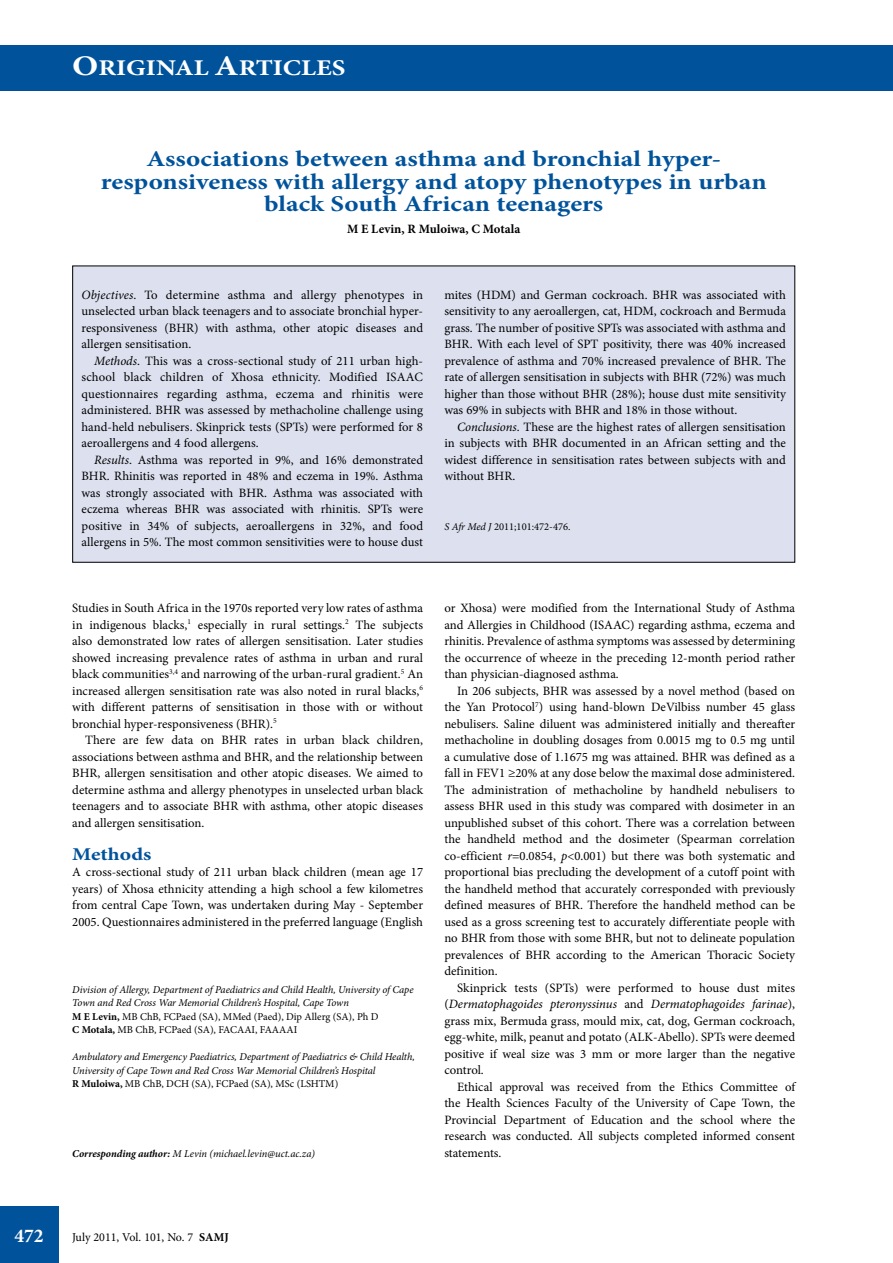
<style>
.page{position:relative;width:893px;height:1263px;background:#fff}
.page>*{position:absolute;margin:0;border:0;box-sizing:border-box;transform-origin:0 0}
.t1{font:700 22.5px/22.5px "Minion Pro";color:#00539b;text-align:center;scale:1.2 1}
.t2{font:700 22.5px "Minion Pro";color:#fff;scale:1.2 1}
.t3{font:700 19.5px "Minion Pro";color:#fff}
.t4{font:700 18px "Minion Pro";color:#00539b;scale:1.2 1}
.t5{font:12.75px/16.5px "Minion Pro";color:#000;text-align:justify}
.t6{font:700 12.75px "Minion Pro";color:#000}
.t7{font:12px "Minion Pro";color:#000}
.t8{font:italic 10.5px/13.5px "Minion Pro";letter-spacing:-.005em;color:#000}
.t9{font:10.5px "Minion Pro";color:#000}
.s1{font-size:28.5px}
.s2{font-style:italic}
.s3{font-weight:700;font-style:normal}
.s4{font-style:normal}
.s5{font-weight:700}
</style>
<div class="page">
<div style="left:0;top:1206px;width:59px;height:57px;background:#00539b"></div>
<div style="left:0;top:45px;width:893px;height:45px;background:#00539b"></div>
<div style="left:73px;top:266px;width:722px;height:296px;background:#dde1ef"></div>
<h1 class="t2" style="left:72px;top:52px;width:229px"><span class="s1">O</span>RIGINAL <span class="s1">A</span>RTICLES</h1>
<h2 class="t3" style="left:14px;top:1222px;width:31px">472</h2>
<h1 class="t1" style="left:101px;top:148px;width:556px">Associations between asthma and bronchial hyper&shy;responsiveness with allergy and atopy phenotypes in urban black South African teenagers</h1>
<p class="t6" style="left:347px;top:220px;width:175px">M E Levin, R Muloiwa, C Motala</p>
<p class="t5" style="left:82px;top:286px;width:343px"><span class="s2">Objectives</span>. To determine asthma and allergy phenotypes in unselected urban black teenagers and to associate bronchial hyper&shy;responsiveness (BHR) with asthma, other atopic diseases and allergen sensitisation.</p>
<p class="t5" style="left:82px;top:352px;width:343px;text-indent:13px"><span class="s2">Methods</span>. This was a cross-sectional study of 211 urban high&shy;school black children of Xhosa ethnicity. Modified ISAAC questionnaires regarding asthma, eczema and rhinitis were administered. BHR was assessed by methacholine challenge using hand-held nebulisers. Skinprick tests (SPTs) were performed for 8 aeroallergens and 4 food allergens.</p>
<p class="t5" style="left:82px;top:451px;width:343px;text-indent:13px"><span class="s2">Results</span>. Asthma was reported in 9%, and 16% demonstrated BHR. Rhinitis was reported in 48% and eczema in 19%. Asthma was strongly associated with BHR. Asthma was associated with eczema whereas BHR was associated with rhinitis. SPTs were positive in 34% of subjects, aeroallergens in 32%, and food allergens in 5%. The most common sensitivities were to house dust</p>
<p class="t5" style="left:444px;top:286px;width:343px">mites (HDM) and German cockroach. BHR was associated with sensitivity to any aeroallergen, cat, HDM, cockroach and bermuda grass. The number of positive SPTs was associated with asthma and BHR. With each level of SPT positivity, there was 40% increased prevalence of asthma and 70% increased prevalence of BHR. The rate of allergen sensitisation in subjects with BHR (72%) was much higher than those without BHR (28%); house dust mite sensitivity was 69% in subjects with BHR and 18% in those without.</p>
<p class="t5" style="left:444px;top:418px;width:343px;text-indent:13px"><span class="s2">Conclusions</span>. These are the highest rates of allergen sensitisation in subjects with BHR documented in an African setting and the widest difference in sensitisation rates between subjects with and without BHR.</p>
<p class="t9" style="left:444px;top:519px;width:128px"><span class="s2">S Afr Med J</span> 2011;101:472-476.</p>
<p class="t5" style="left:72px;top:600px;width:352px">Studies in South Africa in the 1970s reported very low rates of asthma in indigenous blacks,<sup>1</sup> especially in rural settings.<sup>2</sup> The subjects also demonstrated low rates of allergen sensitisation. Later studies showed increasing prevalence rates of asthma in urban and rural black communities<sup>3,4</sup> and narrowing of the urban-rural gradient.<sup>5</sup> An increased allergen sensitisation rate was also noted in rural blacks,<sup>6 </sup>with different patterns of sensitisation in those with or without bronchial hyper-responsiveness (BHR).<sup>5</sup></p>
<p class="t5" style="left:72px;top:732px;width:352px;text-indent:13px">There are few data on BHR rates in urban black children, associations between asthma and BHR, and the relationship between BHR, allergen sensitisation and other atopic diseases. We aimed to determine asthma and allergy phenotypes in unselected urban black teenagers and to associate BHR with asthma, other atopic diseases and allergen sensitisation.</p>
<h3 class="t4" style="left:72px;top:841px;width:67px">Methods</h3>
<p class="t5" style="left:72px;top:864px;width:352px">A cross-sectional study of 211 urban black children (mean age 17 years) of Xhosa ethnicity attending a high school a few kilometres from central Cape Town, was undertaken during May - September 2005. Questionnaires administered in the preferred language (English</p>
<p class="t8" style="left:72px;top:982px;width:343px">Division of Allergy, Department of Paediatrics and Child Health, University of Cape Town and Red Cross War Memorial Children’s Hospital, Cape Town<br><span class="s3">M E Levin,</span> <span class="s4">MB ChB, FCPaed (SA), MMed (Paed), Dip Allerg (SA), Ph D<br></span><span class="s3">C Motala,</span> <span class="s4">MB ChB, FCPaed (SA), FACAAI, FAAAAI</span></p>
<p class="t8" style="left:72px;top:1050px;width:344px">Ambulatory and Emergency Paediatrics, Department of Paediatrics &amp; Child Health,<br>University of Cape Town and Red Cross War Memorial Children’s Hospital<br><span class="s3">R Muloiwa,</span> <span class="s4">MB ChB, DCH (SA), FCPaed (SA), MSc (LSHTM)</span></p>
<p class="t5" style="left:444px;top:600px;width:352px">or Xhosa) were modified from the International Study of Asthma and Allergies in Childhood (ISAAC) regarding asthma, eczema and rhinitis. Prevalence of asthma symptoms was assessed by determining the occurrence of wheeze in the preceding 12-month period rather than physician-diagnosed asthma.</p>
<p class="t5" style="left:444px;top:682px;width:352px;text-indent:13px">In 206 subjects, BHR was assessed by a novel method (based on the Yan Protocol<sup>7</sup>) using hand-blown DeVilbiss number 45 glass nebulisers. Saline diluent was administered initially and thereafter methacholine in doubling dosages from 0.0015 mg to 0.5 mg until a cumulative dose of 1.1675 mg was attained. BHR was defined as a fall in FEV1 ≥20% at any dose below the maximal dose administered.<br>The administration of methacholine by handheld nebulisers to assess BHR used in this study was compared with dosimeter in an unpublished subset of this cohort. There was a correlation between the handheld method and the dosimeter (Spearman correlation co-efficient <span class="s2">r</span>=0.0854, <span class="s2">p</span>&lt;0.001) but there was both systematic and proportional bias precluding the development of a cutoff point with the handheld method that accurately corresponded with previously defined measures of BHR. Therefore the handheld method can be used as a gross screening test to accurately differentiate people with no BHR from those with some BHR, but not to delineate population prevalences of BHR according to the American Thoracic Society definition.</p>
<p class="t5" style="left:444px;top:979px;width:352px;text-indent:13px">Skinprick tests (SPTs) were performed to house dust mites (<span class="s2">Dermatophagoides pteronyssinus</span> and <span class="s2">Dermatophagoides farinae</span>), grass mix, Bermuda grass, mould mix, cat, dog, German cockroach, egg-white, milk, peanut and potato (ALK-Abello). SPTs were deemed positive if weal size was 3 mm or more larger than the negative control.</p>
<p class="t5" style="left:444px;top:1078px;width:352px;text-indent:13px">Ethical approval was received from the Ethics Committee of the Health Sciences Faculty of the University of Cape Town, the Provincial Department of Education and the school where the research was conducted. All subjects completed informed consent</p>
<p class="t8" style="left:72px;top:1147px;width:244px"><span class="s5">Corresponding author:</span> M Levin (michael.levin@uct.ac.za)</p>
<p class="t5" style="left:444px;top:1144px;width:59px">statements.</p>
<p class="t7" style="left:72px;top:1229px;width:158px">July 2011, Vol. 101, No. 7 <span class="s5">SAMJ</span></p>
</div>
